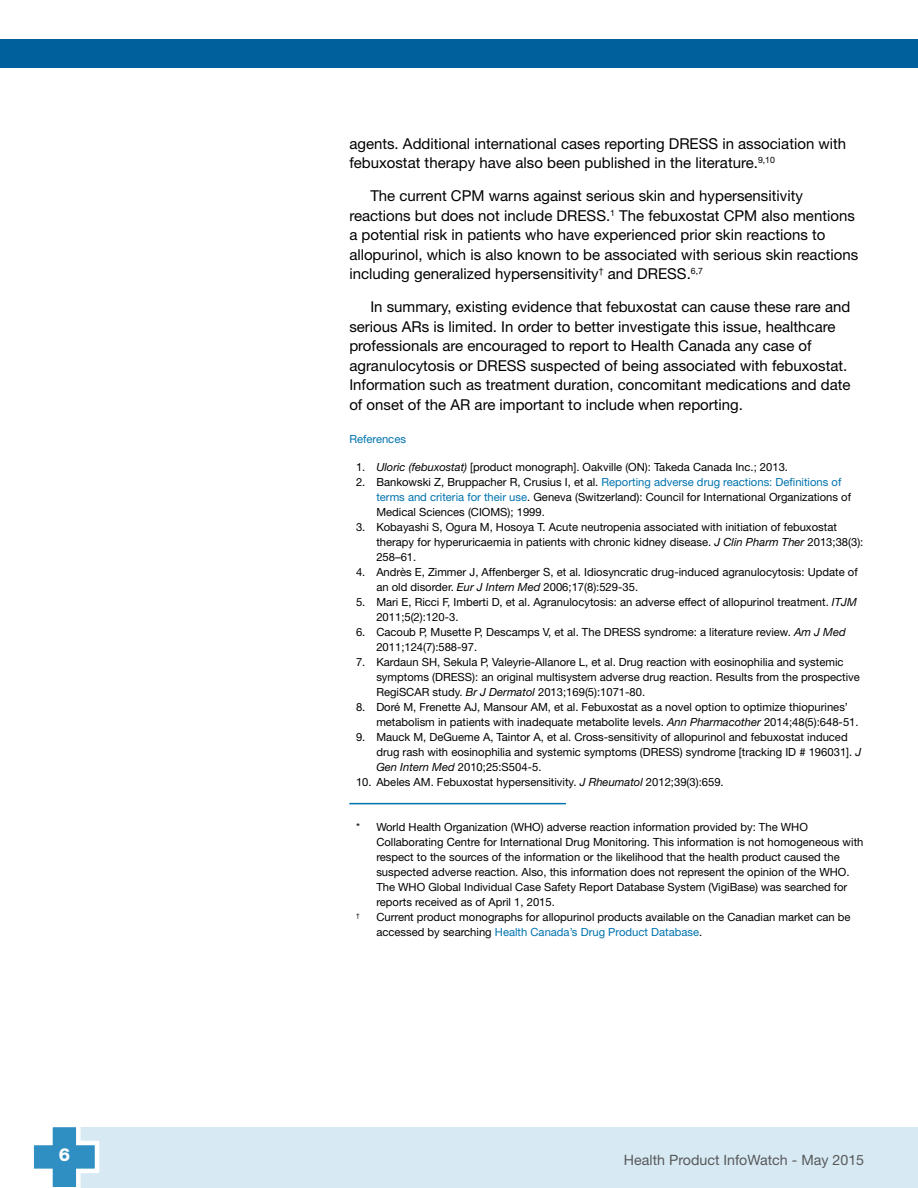
<style>
.page{position:relative;width:918px;height:1188px;background:#fff}
.page>*{position:absolute;margin:0;border:0;box-sizing:border-box;transform-origin:0 0}
.t1{font:800 18px "Helvetica Neue LT Std";color:#fff}
.t2{font:15px/19.5px "Helvetica Neue LT Std";color:#000}
.t3{font:14.25px "Helvetica Neue LT Std";color:#58595b}
.t4{font:11.25px/15px "Helvetica Neue LT Std";color:#000}
.t5{font:11.25px "Helvetica Neue LT Std";color:#0073ae}
.t6{font:6.6px "Helvetica Neue LT Std";color:#000}
.s1{font-style:italic}
.s2{color:#0073ae}
</style>
<div class="page">
<div style="left:64px;top:1127px;width:854px;height:61px;background:#d7eaf3"></div>
<svg style="left:33px;top:1127px;width:67px;height:61px"></svg>
<div style="left:0;top:39px;width:918px;height:29px;background:#00609c"></div>
<hr style="left:349px;top:803px;width:217px;height:1px;background:#0073ae">
<h1 class="t1" style="left:59px;top:1144px;width:13px">6</h1>
<h2 class="t2" style="left:349px;top:134px;width:498px">agents. Additional international cases reporting DRESS in association with febuxostat therapy have also been published in the literature.<sup>9,10</sup></h2>
<p class="t2" style="left:349px;top:186px;width:510px;text-indent:21px">The current CPM warns against serious skin and hypersensitivity reactions but does not include DRESS.<sup>1</sup> The febuxostat CPM also mentions a potential risk in patients who have experienced prior skin reactions to allopurinol, which is also known to be associated with serious skin reactions including generalized hypersensitivity<sup>†</sup> and DRESS.<sup>6,7</sup></p>
<p class="t2" style="left:349px;top:297px;width:503px;text-indent:21px">In summary, existing evidence that febuxostat can cause these rare and serious ARs is limited. In order to better investigate this issue, healthcare professionals are encouraged to report to Health Canada any case of agranulocytosis or DRESS suspected of being associated with febuxostat.<br>Information such as treatment duration, concomitant medications and date of onset of the AR are important to include when reporting.</p>
<p class="t5" style="left:349px;top:432px;width:58px">References</p>
<p class="t4" style="left:356px;top:460px;width:434px">1. <span class="s1">Uloric (febuxostat)</span> [product monograph]. Oakville (ON): Takeda Canada Inc.; 2013.</p>
<p class="t4" style="left:376px;top:475px;width:476px;text-indent:-20px">2. Bankowski Z, Bruppacher R, Crusius I, et al. <span class="s2">Reporting adverse drug reactions: Definitions of terms and criteria for their use</span>. Geneva (Switzerland): Council for International Organizations of<br>Medical Sciences (CIOMS); 1999.</p>
<p class="t4" style="left:376px;top:520px;width:489px;text-indent:-20px">3. Kobayashi S, Ogura M, Hosoya T. Acute neutropenia associated with initiation of febuxostat therapy for hyperuricaemia in patients with chronic kidney disease. <span class="s1">J Clin Pharm Ther</span> 2013;38(3):<br>258–61.</p>
<p class="t4" style="left:376px;top:565px;width:483px;text-indent:-20px">4. Andrès E, Zimmer J, Affenberger S, et al. Idiosyncratic drug-induced agranulocytosis: Update of an old disorder. <span class="s1">Eur J Intern Med</span> 2006;17(8):529-35.</p>
<p class="t4" style="left:376px;top:595px;width:482px;text-indent:-20px">5. Mari E, Ricci F, Imberti D, et al. Agranulocytosis: an adverse effect of allopurinol treatment. <span class="s1">ITJM<br></span>2011;5(2):120-3.</p>
<p class="t4" style="left:376px;top:625px;width:471px;text-indent:-20px">6. Cacoub P, Musette P, Descamps V, et al. The DRESS syndrome: a literature review. <span class="s1">Am J Med<br></span>2011;124(7):588-97.</p>
<p class="t4" style="left:376px;top:655px;width:485px;text-indent:-20px">7. Kardaun SH, Sekula P, Valeyrie-Allanore L, et al. Drug reaction with eosinophilia and systemic symptoms (DRESS): an original multisystem adverse drug reaction. Results from the prospective<br>RegiSCAR study. <span class="s1">Br J Dermatol</span> 2013;169(5):1071-80.</p>
<p class="t4" style="left:376px;top:700px;width:484px;text-indent:-20px">8. Doré M, Frenette AJ, Mansour AM, et al. Febuxostat as a novel option to optimize thiopurines’ metabolism in patients with inadequate metabolite levels. <span class="s1">Ann Pharmacother</span> 2014;48(5):648-51.</p>
<p class="t4" style="left:376px;top:730px;width:486px;text-indent:-20px">9. Mauck M, DeGueme A, Taintor A, et al. Cross-sensitivity of allopurinol and febuxostat induced drug rash with eosinophilia and systemic symptoms (DRESS) syndrome [tracking ID # 196031]. <span class="s1">J<br>Gen Intern Med</span> 2010;25:S504-5.</p>
<p class="t4" style="left:356px;top:775px;width:369px">10. Abeles AM. Febuxostat hypersensitivity. <span class="s1">J Rheumatol</span> 2012;39(3):659.</p>
<p class="t4" style="left:376px;top:820px;width:489px;text-indent:-20px">* World Health Organization (WHO) adverse reaction information provided by: The WHO Collaborating Centre for International Drug Monitoring. This information is not homogeneous with respect to the sources of the information or the likelihood that the health product caused the suspected adverse reaction. Also, this information does not represent the opinion of the WHO.<br>The WHO Global Individual Case Safety Report Database System (VigiBase) was searched for reports received as of April 1, 2015.</p>
<p class="t6" style="left:356px;top:911px;width:5px">†</p>
<p class="t4" style="left:376px;top:910px;width:476px">Current product monographs for allopurinol products available on the Canadian market can be accessed by searching <span class="s2">Health Canada’s Drug Product Database</span>.</p>
<p class="t3" style="left:624px;top:1152px;width:242px">Health Product InfoWatch - May 2015</p>
</div>
